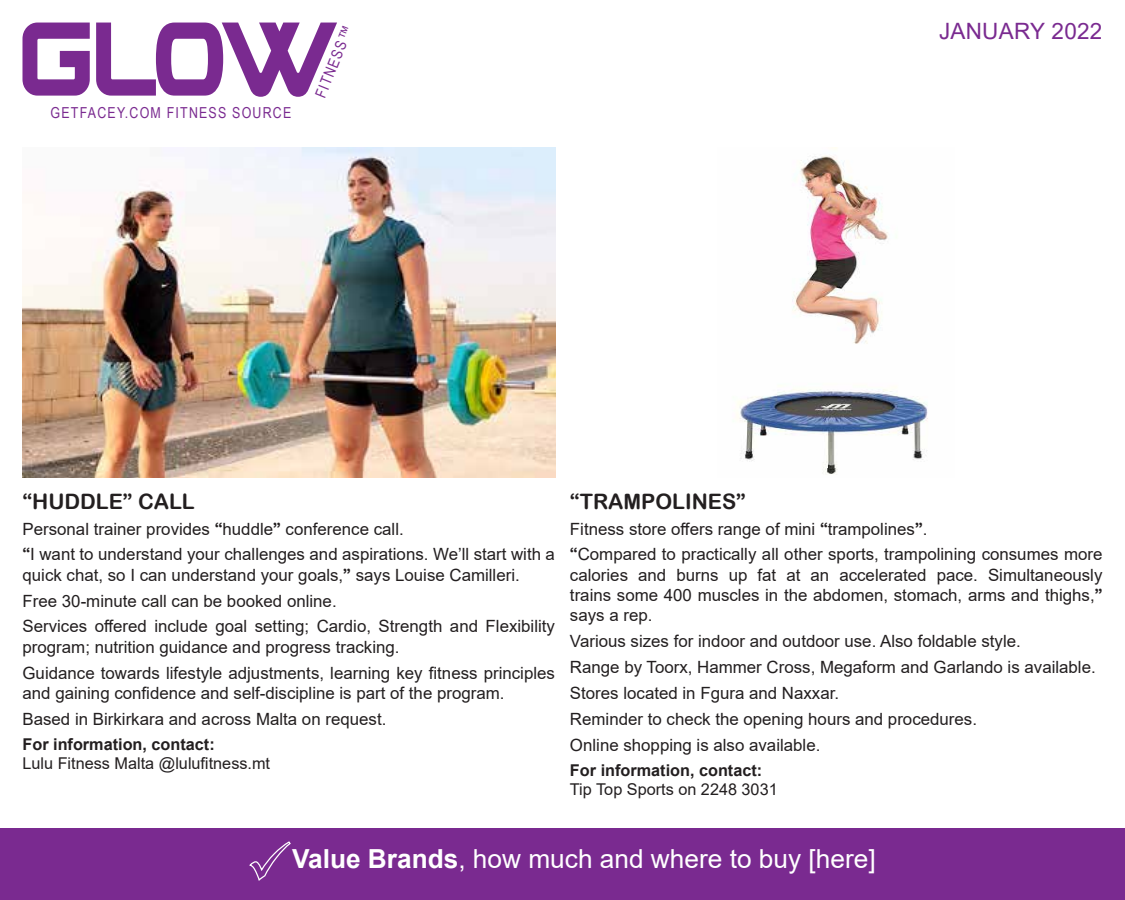
<style>
.page{position:relative;width:1125px;height:900px;background:#fff}
.page>*{position:absolute;margin:0;border:0;box-sizing:border-box;transform-origin:0 0}
.t1{font:26.25px "Arial";color:#fff}
.t2{font:22.5px "Arial";letter-spacing:.01em;color:#7a2a90}
.t3{font:21.25px "Arial Rounded MT Bold";color:#231f20}
.t4{font:16.88px/25.9px "Arial";color:#231f20}
.t5{font:16.25px "Arial";color:#231f20}
.t6{font:700 16.25px "Arial";color:#231f20}
.t7{font:15.12px "Arial Narrow";letter-spacing:.08em;color:#7a2a90}
.s1{font-family:"Arial"}
.s2{font-family:"Arial Rounded MT Bold"}
.s3{font-weight:700}
</style>
<div class="page">
<div style="left:0;top:828px;width:1125px;height:72px;background:#7a2a90"></div>
<svg style="left:22px;top:23px;width:315px;height:74px"></svg>
<svg style="left:249px;top:841px;width:42px;height:40px"></svg>
<img style="left:22px;top:148px;width:533px;height:330px">
<img style="left:737px;top:148px;width:191px;height:326px">
<p class="t7" style="left:51px;top:101px;width:242px">GETFACEY.COM FITNESS SOURCE</p>
<p class="t7" style="left:310px;top:93px;width:77px;rotate:-68deg">FITNESS<span class="s1">™</span></p>
<h2 class="t2" style="left:939px;top:15px;width:165px">JANUARY 2022</h2>
<p class="t3" style="left:22px;top:489px;width:174px">“HUDDLE” CALL</p>
<p class="t4" style="left:22px;top:516px;width:534px">Personal trainer provides <span class="s2">“</span>huddle<span class="s2">”</span> conference call.<br><span class="s2">“</span>I want to understand your challenges and aspirations. We’ll start with a</p>
<p class="t4" style="left:23px;top:562px;width:534px">quick chat, so I can understand your goals,<span class="s2">”</span> says Louise Camilleri.<br>Free 30-minute call can be booked online.<br>Services offered include goal setting; Cardio, Strength and Flexibility</p>
<p class="t4" style="left:23px;top:634px;width:534px">program; nutrition guidance and progress tracking.<br>Guidance towards lifestyle adjustments, learning key fitness principles</p>
<p class="t4" style="left:23px;top:680px;width:484px">and gaining confidence and self-discipline is part of the program.<br>Based in Birkirkara and across Malta on request.</p>
<p class="t6" style="left:22px;top:733px;width:194px">For information, contact:</p>
<p class="t5" style="left:22px;top:752px;width:249px">Lulu Fitness Malta @lulufitness.mt</p>
<p class="t3" style="left:570px;top:489px;width:177px">“TRAMPOLINES”</p>
<p class="t4" style="left:570px;top:516px;width:534px">Fitness store offers range of mini <span class="s2">“</span>trampolines<span class="s2">”</span>.<br><span class="s2">“</span>Compared to practically all other sports, trampolining consumes more</p>
<p class="t4" style="left:570px;top:565px;width:534px;line-height:20.2px;text-align:justify">calories and burns up fat at an accelerated pace. Simultaneously trains some 400 muscles in the abdomen, stomach, arms and thighs,<span class="s2">” </span>says a rep.</p>
<p class="t4" style="left:570px;top:628px;width:527px">Various sizes for indoor and outdoor use. Also foldable style.<br>Range by Toorx, Hammer Cross, Megaform and Garlando is available.<br>Stores located in Fgura and Naxxar.<br>Reminder to check the opening hours and procedures.<br>Online shopping is also available.</p>
<p class="t6" style="left:570px;top:759px;width:194px">For information, contact:</p>
<p class="t5" style="left:570px;top:778px;width:209px">Tip Top Sports on 2248 3031</p>
<h1 class="t1" style="left:292px;top:841px;width:585px"><span class="s3">Value Brands</span>, how much and where to buy [here]</h1>
</div>
